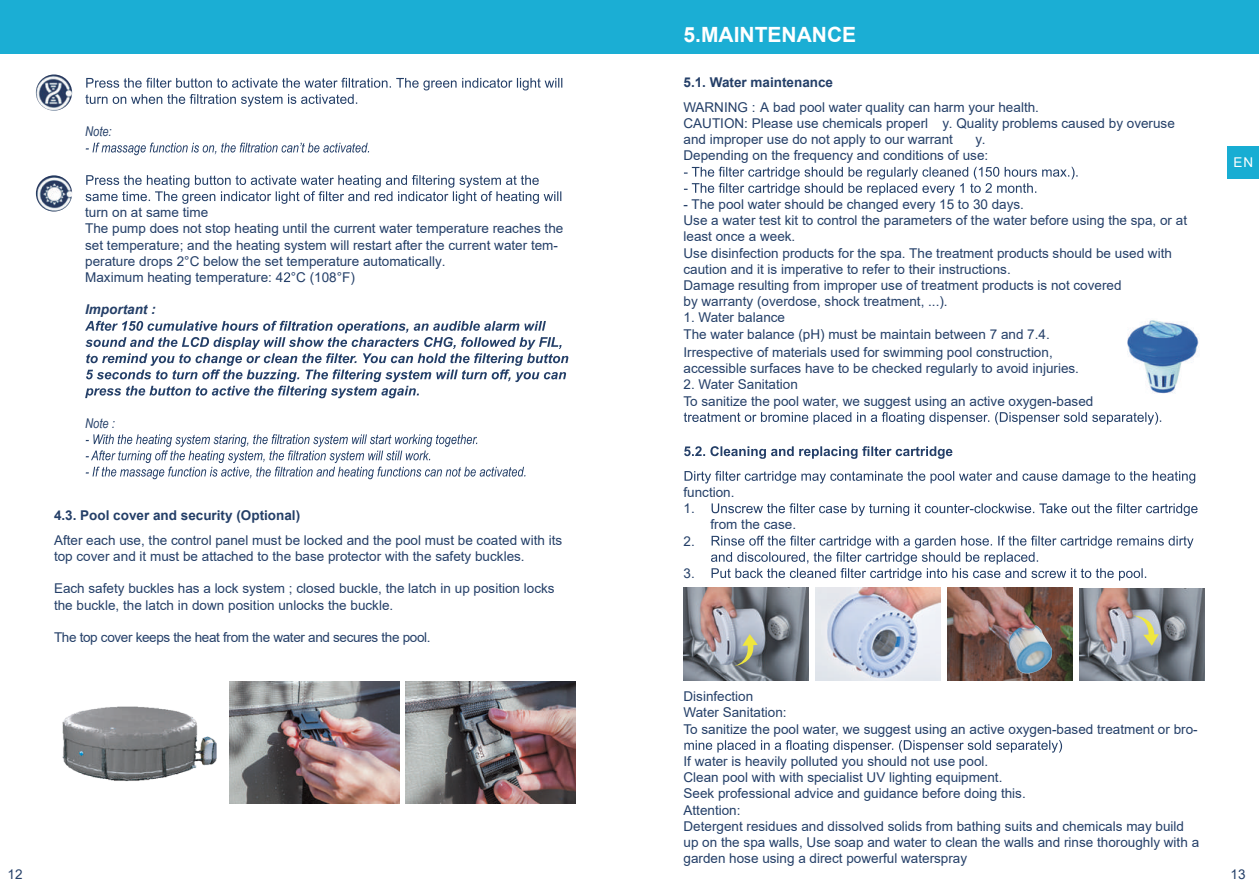
<style>
.page{position:relative;width:1259px;height:893px;background:#fff}
.page>*{position:absolute;margin:0;border:0;box-sizing:border-box;transform-origin:0 0}
.t1{font:700 21px "Arial";color:#fff}
.t2{font:13.5px/16.2px "Arial";color:#243f68}
.t3{font:700 13.5px "Arial";color:#243f68}
.t4{font:13.5px "Arial";letter-spacing:-.025em;color:#243f68}
.t5{font:italic 13.5px "Arial Narrow";color:#243f68}
.t6{font:italic 700 13.5px "Arial";color:#243f68}
.t7{font:13.5px "Arial";color:#fff}
</style>
<div class="page">
<div style="left:0;top:0;width:1259px;height:54px;background:#1baed4"></div>
<div style="left:1227px;top:146px;width:32px;height:33px;background:#18add3"></div>
<svg style="left:85px;top:78px;width:477px;height:29px"></svg>
<svg style="left:86px;top:143px;width:283px;height:12px"></svg>
<svg style="left:86px;top:175px;width:475px;height:29px"></svg>
<svg style="left:284px;top:272px;width:6px;height:10px"></svg>
<svg style="left:85px;top:321px;width:483px;height:77px"></svg>
<svg style="left:86px;top:434px;width:439px;height:45px"></svg>
<img style="left:405px;top:681px;width:170px;height:123px">
<img style="left:230px;top:681px;width:170px;height:123px">
<img style="left:36px;top:74px;width:36px;height:37px;border-radius:18px">
<img style="left:36px;top:175px;width:36px;height:37px;border-radius:18px">
<img style="left:62px;top:706px;width:155px;height:75px">
<svg style="left:684px;top:167px;width:393px;height:29px"></svg>
<svg style="left:684px;top:412px;width:477px;height:13px"></svg>
<img style="left:1127px;top:320px;width:72px;height:74px">
<svg style="left:684px;top:446px;width:268px;height:13px"></svg>
<svg style="left:684px;top:471px;width:511px;height:13px"></svg>
<svg style="left:711px;top:503px;width:486px;height:13px"></svg>
<svg style="left:711px;top:536px;width:482px;height:45px"></svg>
<img style="left:948px;top:588px;width:124px;height:92px">
<img style="left:1008px;top:625px;width:45px;height:49px">
<img style="left:815px;top:588px;width:125px;height:92px">
<img style="left:1080px;top:588px;width:125px;height:92px">
<svg style="left:1133px;top:615px;width:25px;height:31px"></svg>
<img style="left:683px;top:588px;width:125px;height:92px">
<svg style="left:734px;top:634px;width:24px;height:32px"></svg>
<svg style="left:684px;top:740px;width:378px;height:13px"></svg>
<p class="t5" style="left:85px;top:122px;width:28px">Note:</p>
<p class="t2" style="left:85px;top:204px;width:479px">turn on at same time<br>The pump does not stop heating until the current water temperature reaches the set temperature; and the heating system will restart after the current water tem&shy;perature drops 2°C below the set temperature automatically.<br>Maximum heating temperature: 4 °C (108°F)</p>
<p class="t6" style="left:85px;top:301px;width:72px">Important :</p>
<p class="t5" style="left:85px;top:414px;width:31px">Note :</p>
<p class="t3" style="left:54px;top:506px;width:248px">4.3. Pool cover and security (Optional)</p>
<p class="t2" style="left:54px;top:532px;width:510px">After each use, the control panel must be locked and the pool must be coated with its top cover and it must be attached to the base protector with the safety buckles.</p>
<p class="t2" style="left:54px;top:580px;width:502px">Each safety buckles has a lock system ; closed buckle, the latch in up position locks the buckle, the latch in down position unlocks the buckle.</p>
<p class="t4" style="left:54px;top:628px;width:378px">The top cover keeps the heat from the water and secures the pool.</p>
<h1 class="t1" style="left:683px;top:20px;width:174px">5.MAINTENANCE</h1>
<p class="t3" style="left:683px;top:73px;width:151px">5.1. Water maintenance</p>
<p class="t2" style="left:683px;top:99px;width:493px">WARNING : A bad pool water quality can harm your health.<br>CAUTION: Please use chemicals properl y. Quality problems caused by overuse and improper use do not apply to our warrant</p>
<p class="t2" style="left:683px;top:131px;width:306px;text-align:right">y.<br>Depending on the frequency and conditions of use:</p>
<p class="t2" style="left:683px;top:196px;width:505px">- The pool water should be changed every 15 to 30 days.<br>Use a water test kit to control the parameters of the water before using the spa, or at least once a week.<br>Use disinfection products for the spa. The treatment products should be used with caution and it is imperative to refer to their instructions.<br>Damage resulting from improper use of treatment products is not covered<br>by warranty (overdose, shock treatment, ...).</p>
<p class="t2" style="left:683px;top:309px;width:368px">1. Water balance<br>The water balance (pH) must be maintain between 7 and 7.4.</p>
<p class="t2" style="left:683px;top:344px;width:397px">Irrespective of materials used for swimming pool construction, accessible surfaces have to be checked regularly to avoid injuries.</p>
<p class="t2" style="left:683px;top:376px;width:411px">2. Water Sanitation<br>To sanitize the pool water, we suggest using an active oxygen-based</p>
<p class="t2" style="left:683px;top:484px;width:53px">function.<br>1.</p>
<p class="t2" style="left:710px;top:516px;width:87px">from the case.</p>
<p class="t2" style="left:683px;top:533px;width:13px">2.</p>
<p class="t2" style="left:683px;top:565px;width:13px">3.</p>
<p class="t7" style="left:1233px;top:153px;width:21px">EN</p>
<p class="t2" style="left:683px;top:688px;width:516px">Disinfection<br>Water Sanitation:<br>To sanitize the pool water, we suggest using an active oxygen-based treatment or bro-</p>
<p class="t2" style="left:683px;top:753px;width:517px">If water is heavily polluted you should not use pool.<br>Clean pool with with specialist UV lighting equipment.<br>Seek professional advice and guidance before doing this.<br>Attention:<br>Detergent residues and dissolved solids from bathing suits and chemicals may build up on the spa walls, Use soap and water to clean the walls and rinse thoroughly with a garden hose using a direct powerful waterspray</p>
<p class="t2" style="left:8px;top:866px;width:17px">12</p>
<p class="t2" style="left:1230px;top:866px;width:17px">13</p>
</div>
